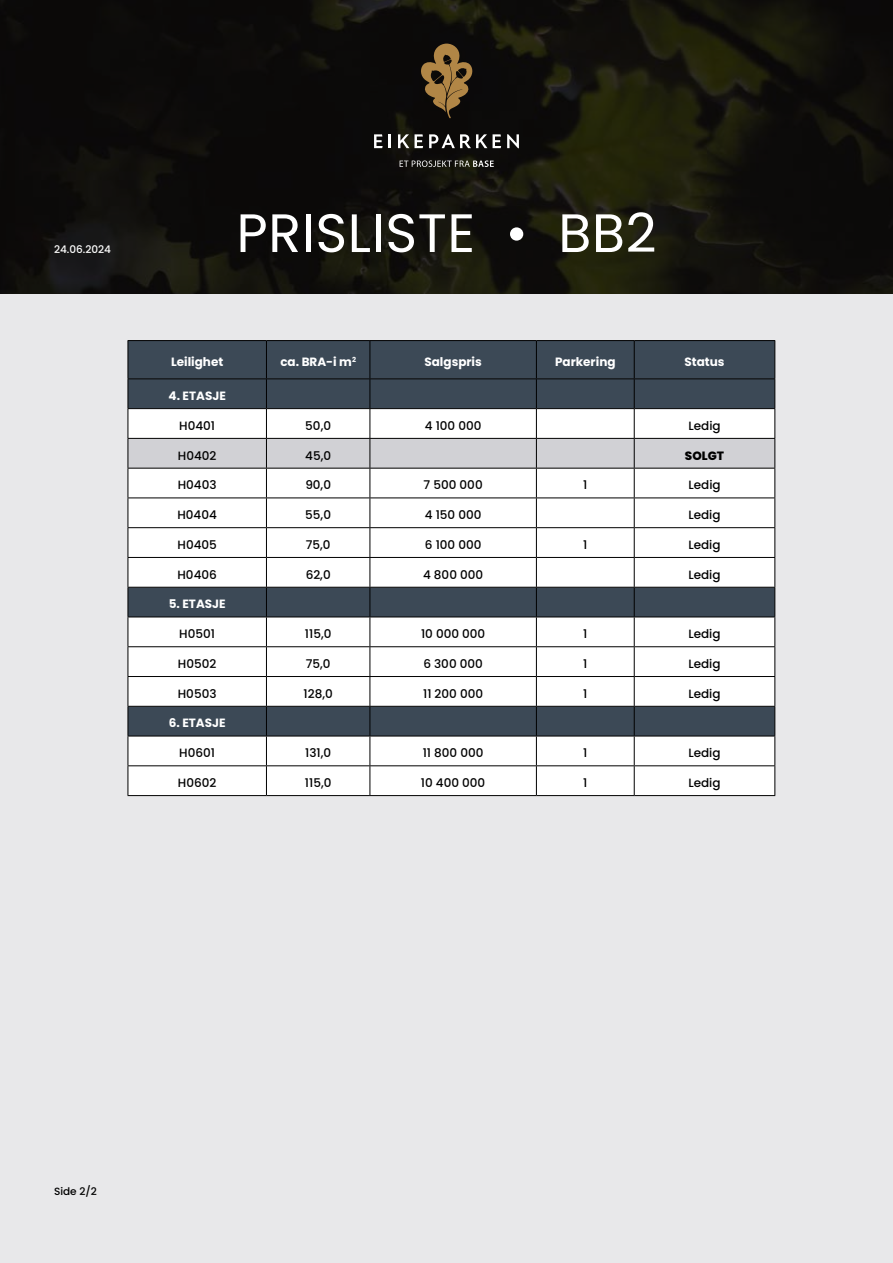
<style>
.page{position:relative;width:893px;height:1263px;background:#e8e8ea}
.page>*{position:absolute;margin:0;border:0;box-sizing:border-box;transform-origin:0 0}
.t1{font:54px "Poppins";letter-spacing:.01em;color:#fff}
.t2{font:500 12px "Poppins";color:#000}
.t3{font:700 12px "Poppins";color:#fff}
.t4{font:800 12px "Poppins";color:#000}
.t5{font:500 10.5px "Poppins";color:#fff}
.t6{font:500 10.5px "Poppins";color:#000}
</style>
<div class="page">
<img style="left:0;top:0;width:893px;height:293px">
<hr style="left:128px;top:340px;width:138px;height:1px;background:#000">
<hr style="left:266px;top:340px;width:104px;height:1px;background:#000">
<hr style="left:370px;top:340px;width:166px;height:1px;background:#000">
<hr style="left:536px;top:340px;width:98px;height:1px;background:#000">
<hr style="left:634px;top:340px;width:141px;height:1px;background:#000">
<svg style="left:128px;top:341px;width:647px;height:454px;background:#bdc1c5"></svg>
<hr style="left:128px;top:795px;width:138px;height:1px;background:#000">
<hr style="left:266px;top:795px;width:104px;height:1px;background:#000">
<hr style="left:370px;top:795px;width:166px;height:1px;background:#000">
<hr style="left:536px;top:795px;width:98px;height:1px;background:#000">
<hr style="left:634px;top:795px;width:141px;height:1px;background:#000">
<svg style="left:374px;top:134px;width:9px;height:14px"></svg>
<svg style="left:389px;top:134px;width:2px;height:14px"></svg>
<svg style="left:398px;top:134px;width:11px;height:14px"></svg>
<svg style="left:415px;top:134px;width:8px;height:14px"></svg>
<svg style="left:429px;top:134px;width:58px;height:14px"></svg>
<svg style="left:493px;top:134px;width:8px;height:14px"></svg>
<svg style="left:507px;top:134px;width:12px;height:14px"></svg>
<svg style="left:420px;top:44px;width:54px;height:74px;background:#594325"></svg>
<svg style="left:400px;top:160px;width:94px;height:7px"></svg>
<p class="t5" style="left:54px;top:243px;width:59px">24.06.2024</p>
<h1 class="t1" style="left:236px;top:202px;width:422px">PRISLISTE • BB2</h1>
<p class="t3" style="left:171px;top:355px;width:54px">Leilighet</p>
<p class="t3" style="left:280px;top:355px;width:77px">ca. BRA-i m<sup>2</sup></p>
<p class="t3" style="left:424px;top:355px;width:59px">Salgspris</p>
<p class="t3" style="left:555px;top:355px;width:62px">Parkering</p>
<p class="t3" style="left:684px;top:355px;width:42px">Status</p>
<p class="t3" style="left:169px;top:389px;width:59px">4. ETASJE</p>
<p class="t2" style="left:179px;top:419px;width:37px">H0401</p>
<p class="t2" style="left:305px;top:419px;width:27px">50,0</p>
<p class="t2" style="left:425px;top:419px;width:58px">4 100 000</p>
<p class="t2" style="left:688px;top:419px;width:34px">Ledig</p>
<p class="t2" style="left:178px;top:448px;width:40px">H0402</p>
<p class="t2" style="left:305px;top:448px;width:27px">45,0</p>
<p class="t4" style="left:685px;top:448px;width:41px">SOLGT</p>
<p class="t2" style="left:178px;top:478px;width:40px">H0403</p>
<p class="t2" style="left:305px;top:478px;width:27px">90,0</p>
<p class="t2" style="left:424px;top:478px;width:61px">7 500 000</p>
<p class="t2" style="left:583px;top:478px;width:6px">1</p>
<p class="t2" style="left:688px;top:478px;width:34px">Ledig</p>
<p class="t2" style="left:177px;top:508px;width:41px">H0404</p>
<p class="t2" style="left:305px;top:508px;width:27px">55,0</p>
<p class="t2" style="left:425px;top:508px;width:58px">4 150 000</p>
<p class="t2" style="left:688px;top:508px;width:34px">Ledig</p>
<p class="t2" style="left:178px;top:538px;width:41px">H0405</p>
<p class="t2" style="left:306px;top:538px;width:26px">75,0</p>
<p class="t2" style="left:425px;top:538px;width:58px">6 100 000</p>
<p class="t2" style="left:583px;top:538px;width:6px">1</p>
<p class="t2" style="left:688px;top:538px;width:34px">Ledig</p>
<p class="t2" style="left:178px;top:567px;width:41px">H0406</p>
<p class="t2" style="left:306px;top:567px;width:27px">62,0</p>
<p class="t2" style="left:423px;top:567px;width:62px">4 800 000</p>
<p class="t2" style="left:688px;top:567px;width:34px">Ledig</p>
<p class="t3" style="left:169px;top:597px;width:58px">5. ETASJE</p>
<p class="t2" style="left:179px;top:627px;width:37px">H0501</p>
<p class="t2" style="left:305px;top:627px;width:28px">115,0</p>
<p class="t2" style="left:421px;top:627px;width:66px">10 000 000</p>
<p class="t2" style="left:583px;top:627px;width:6px">1</p>
<p class="t2" style="left:688px;top:627px;width:34px">Ledig</p>
<p class="t2" style="left:178px;top:657px;width:40px">H0502</p>
<p class="t2" style="left:306px;top:657px;width:26px">75,0</p>
<p class="t2" style="left:423px;top:657px;width:61px">6 300 000</p>
<p class="t2" style="left:583px;top:657px;width:6px">1</p>
<p class="t2" style="left:688px;top:657px;width:34px">Ledig</p>
<p class="t2" style="left:178px;top:686px;width:40px">H0503</p>
<p class="t2" style="left:304px;top:686px;width:31px">128,0</p>
<p class="t2" style="left:423px;top:686px;width:62px">11 200 000</p>
<p class="t2" style="left:583px;top:686px;width:6px">1</p>
<p class="t2" style="left:688px;top:686px;width:34px">Ledig</p>
<p class="t3" style="left:169px;top:716px;width:58px">6. ETASJE</p>
<p class="t2" style="left:179px;top:746px;width:37px">H0601</p>
<p class="t2" style="left:305px;top:746px;width:27px">131,0</p>
<p class="t2" style="left:423px;top:746px;width:62px">11 800 000</p>
<p class="t2" style="left:583px;top:746px;width:6px">1</p>
<p class="t2" style="left:688px;top:746px;width:34px">Ledig</p>
<p class="t2" style="left:178px;top:776px;width:40px">H0602</p>
<p class="t2" style="left:305px;top:776px;width:28px">115,0</p>
<p class="t2" style="left:421px;top:776px;width:66px">10 400 000</p>
<p class="t2" style="left:583px;top:776px;width:6px">1</p>
<p class="t2" style="left:688px;top:776px;width:34px">Ledig</p>
<p class="t6" style="left:54px;top:1185px;width:44px">Side 2/2</p>
</div>
